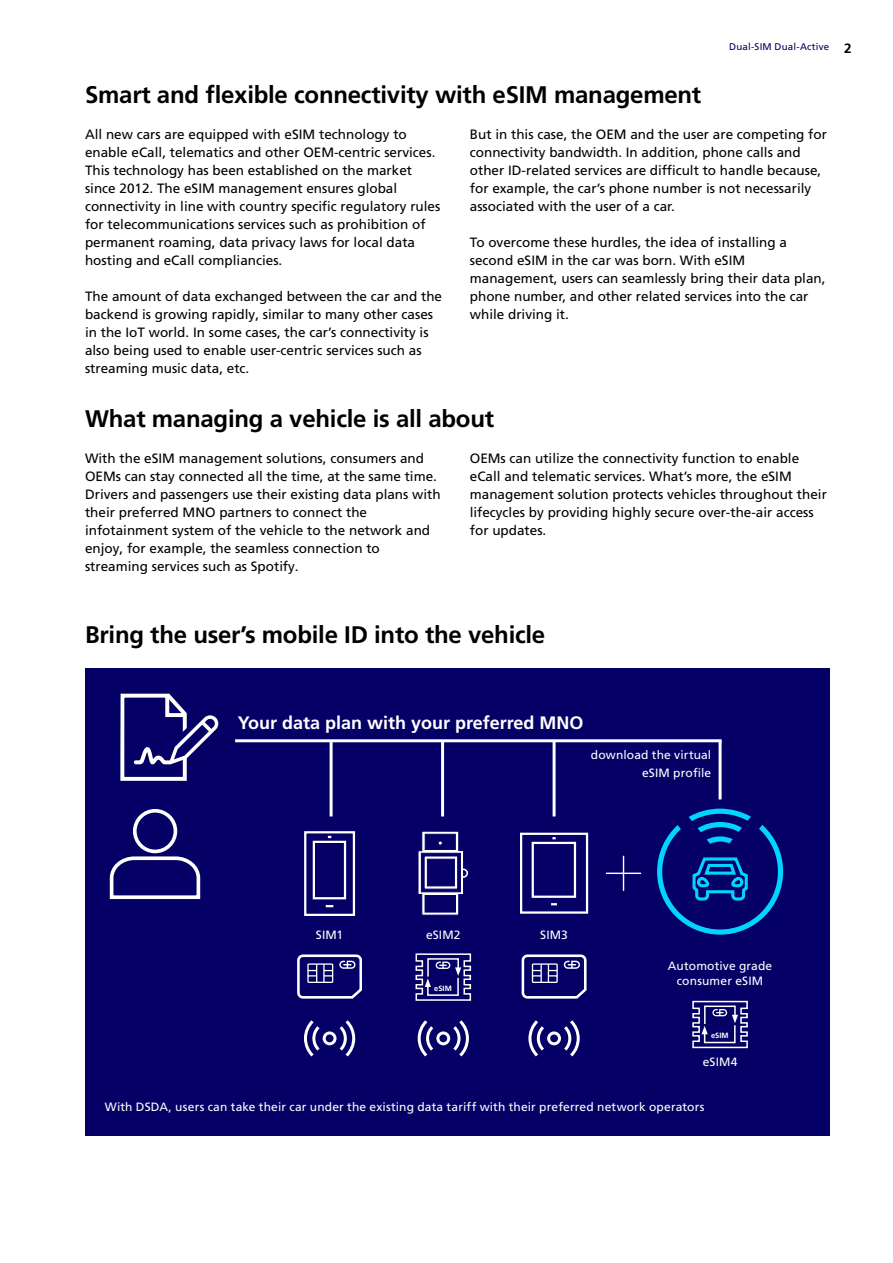
<style>
.page{position:relative;width:893px;height:1263px;background:#fff}
.page>*{position:absolute;margin:0;border:0;box-sizing:border-box;transform-origin:0 0}
.t1{font:700 24px "Frutiger LT Pro";letter-spacing:-.01em;color:#000}
.t2{font:700 18px "Frutiger LT Pro";color:#fff}
.t3{font:13.5px/18px "Frutiger LT Pro";color:#000}
.t4{font:12px/18px "Frutiger LT Pro";letter-spacing:.015em;color:#fff;text-align:right}
.t5{font:9.75px "Frutiger LT Pro";letter-spacing:.02em;color:#040066}
.t6{font:700 7.5px "Frutiger LT Pro";color:#fff}
.s1{font-weight:700;font-size:13.5px;color:#000}
</style>
<div class="page">
<div style="left:85px;top:668px;width:744px;height:468px;background:#040066"></div>
<div style="left:133px;top:809px;width:44px;height:44px;border:4px solid #fff;border-radius:50%"></div>
<svg style="left:110px;top:856px;width:91px;height:43px"></svg>
<svg style="left:120px;top:693px;width:98px;height:88px"></svg>
<svg style="left:657px;top:808px;width:126px;height:127px"></svg>
<hr style="left:235px;top:739px;width:487px;height:3px;background:#fff">
<hr style="left:330px;top:741px;width:3px;height:75px;background:#fff">
<hr style="left:441px;top:741px;width:3px;height:75px;background:#fff">
<hr style="left:553px;top:741px;width:3px;height:75px;background:#fff">
<hr style="left:719px;top:741px;width:3px;height:58px;background:#fff">
<svg style="left:304px;top:1020px;width:51px;height:37px"></svg>
<svg style="left:417px;top:1020px;width:52px;height:37px"></svg>
<svg style="left:528px;top:1020px;width:52px;height:37px"></svg>
<svg style="left:297px;top:954px;width:65px;height:45px"></svg>
<svg style="left:522px;top:954px;width:64px;height:45px"></svg>
<hr style="left:623px;top:856px;width:1px;height:34px;background:#fff">
<hr style="left:607px;top:873px;width:33px;height:1px;background:#fff">
<svg style="left:304px;top:831px;width:52px;height:85px"></svg>
<svg style="left:418px;top:831px;width:51px;height:85px"></svg>
<svg style="left:520px;top:832px;width:69px;height:82px"></svg>
<svg style="left:415px;top:953px;width:57px;height:48px"></svg>
<svg style="left:692px;top:1000px;width:56px;height:49px"></svg>
<p class="t5" style="left:729px;top:41px;width:124px">Dual-SIM Dual-Active <span class="s1">2</span></p>
<h1 class="t1" style="left:85px;top:80px;width:618px">Smart and flexible connectivity with eSIM management</h1>
<p class="t3" style="left:85px;top:125px;width:357px">All new cars are equipped with eSIM technology to enable eCall, telematics and other OEM-centric services.<br>This technology has been established on the market since 2012. The eSIM management ensures global connectivity in line with country specific regulatory rules for telecommunications services such as prohibition of permanent roaming, data privacy laws for local data hosting and eCall compliancies.</p>
<p class="t3" style="left:85px;top:287px;width:359px">The amount of data exchanged between the car and the backend is growing rapidly, similar to many other cases in the IoT world. In some cases, the car’s connectivity is also being used to enable user-centric services such as streaming music data, etc.</p>
<p class="t3" style="left:470px;top:125px;width:359px">But in this case, the OEM and the user are competing for connectivity bandwidth. In addition, phone calls and other ID-related services are difficult to handle because, for example, the car’s phone number is not necessarily associated with the user of a car.</p>
<p class="t3" style="left:470px;top:233px;width:357px">To overcome these hurdles, the idea of installing a second eSIM in the car was born. With eSIM management, users can seamlessly bring their data plan, phone number, and other related services into the car while driving it.</p>
<h1 class="t1" style="left:85px;top:404px;width:411px">What managing a vehicle is all about</h1>
<p class="t3" style="left:85px;top:449px;width:357px">With the eSIM management solutions, consumers and OEMs can stay connected all the time, at the same time.<br>Drivers and passengers use their existing data plans with their preferred MNO partners to connect the infotainment system of the vehicle to the network and enjoy, for example, the seamless connection to streaming services such as Spotify.</p>
<p class="t3" style="left:470px;top:449px;width:359px">OEMs can utilize the connectivity function to enable eCall and telematic services. What’s more, the eSIM management solution protects vehicles throughout their lifecycles by providing highly secure over-the-air access for updates.</p>
<h1 class="t1" style="left:85px;top:620px;width:462px">Bring the user’s mobile ID into the vehicle</h1>
<h2 class="t2" style="left:238px;top:712px;width:347px">Your data plan with your preferred MNO</h2>
<p class="t4" style="left:591px;top:746px;width:122px">download the virtual eSIM profile</p>
<p class="t4" style="left:316px;top:926px;width:29px">SIM1</p>
<p class="t4" style="left:426px;top:926px;width:36px">eSIM2</p>
<p class="t4" style="left:540px;top:926px;width:29px">SIM3</p>
<p class="t6" style="left:434px;top:983px;width:19px">eSIM</p>
<p class="t4" style="left:668px;top:958px;width:106px;line-height:15px;text-align:center">Automotive grade consumer eSIM</p>
<p class="t6" style="left:711px;top:1031px;width:19px">eSIM</p>
<p class="t4" style="left:703px;top:1053px;width:36px">eSIM4</p>
<p class="t4" style="left:105px;top:1098px;width:601px">With DSDA, users can take their car under the existing data tariff with their preferred network operators</p>
</div>
